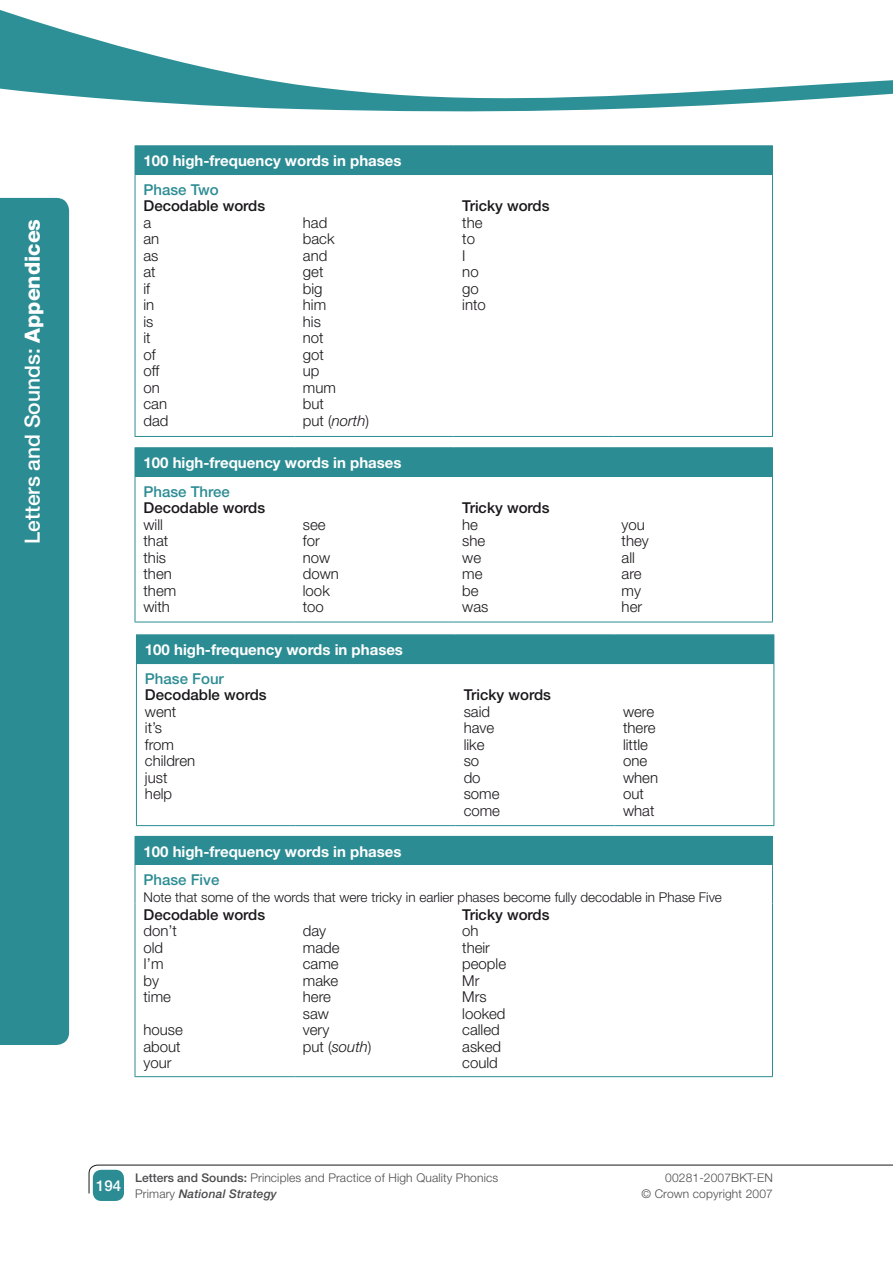
<style>
.page{position:relative;width:893px;height:1263px;background:#fff}
.page>*{position:absolute;margin:0;border:0;box-sizing:border-box;transform-origin:0 0}
.t1{font:500 21px "Helvetica Neue LT";color:#fff}
.t2{font:300 15px/16.5px "Helvetica Neue LT";color:#1a171b}
.t3{font:700 15px "Helvetica Neue LT";color:#fff}
.t4{font:500 15px "Helvetica Neue LT";color:#1a171b}
.t5{font:500 15px "Helvetica Neue LT";color:#2c8c93}
.t6{font:500 15px "Helvetica Neue LT";color:#fff}
.t7{font:300 13.5px "Helvetica Neue LT";color:#1a171b}
.t8{font:300 12px/16.5px "Helvetica Neue LT";letter-spacing:.01em;color:#4b4b4d}
.s1{font-weight:800}
.s2{font-style:italic}
.s3{font-weight:500}
.s4{font-weight:500;font-style:italic}
</style>
<div class="page">
<div style="left:93px;top:1170px;width:31px;height:31px;background:#2c8c93;border-radius:9px"></div>
<div style="left:0;top:198px;width:69px;height:847px;background:#2c8c93"></div>
<svg style="left:0;top:10px;width:892px;height:102px"></svg>
<svg style="left:88px;top:1164px;width:805px;height:30px"></svg>
<svg style="left:892px;top:80px;width:1px;height:14px"></svg>
<div style="left:136px;top:635px;width:638px;height:28px;background:#2c8c93"></div>
<hr style="left:136px;top:634px;width:160px;height:1px;background:#2c8c93">
<hr style="left:296px;top:634px;width:159px;height:1px;background:#2c8c93">
<hr style="left:455px;top:634px;width:160px;height:1px;background:#2c8c93">
<hr style="left:615px;top:634px;width:159px;height:1px;background:#2c8c93">
<hr style="left:136px;top:663px;width:160px;height:1px;background:#2c8c93">
<hr style="left:136px;top:664px;width:1px;height:161px;background:#2c8c93">
<hr style="left:296px;top:663px;width:159px;height:1px;background:#2c8c93">
<hr style="left:455px;top:663px;width:160px;height:1px;background:#2c8c93">
<hr style="left:615px;top:663px;width:159px;height:1px;background:#2c8c93">
<hr style="left:773px;top:664px;width:1px;height:161px;background:#2c8c93">
<hr style="left:136px;top:825px;width:160px;height:1px;background:#2c8c93">
<hr style="left:296px;top:825px;width:159px;height:1px;background:#2c8c93">
<hr style="left:455px;top:825px;width:160px;height:1px;background:#2c8c93">
<hr style="left:615px;top:825px;width:159px;height:1px;background:#2c8c93">
<div style="left:135px;top:836px;width:637px;height:29px;background:#2c8c93"></div>
<hr style="left:613px;top:836px;width:160px;height:1px;background:#2c8c93">
<svg style="left:772px;top:837px;width:1px;height:28px"></svg>
<hr style="left:135px;top:903px;width:1px;height:173px;background:#2c8c93">
<hr style="left:772px;top:903px;width:1px;height:173px;background:#2c8c93">
<hr style="left:135px;top:1076px;width:159px;height:1px;background:#2c8c93">
<hr style="left:294px;top:1076px;width:160px;height:1px;background:#2c8c93">
<hr style="left:454px;top:1076px;width:159px;height:1px;background:#2c8c93">
<hr style="left:613px;top:1076px;width:160px;height:1px;background:#2c8c93">
<hr style="left:135px;top:865px;width:1px;height:38px;background:#2c8c93">
<hr style="left:772px;top:865px;width:1px;height:38px;background:#2c8c93">
<div style="left:135px;top:146px;width:637px;height:29px;background:#2c8c93"></div>
<hr style="left:135px;top:145px;width:159px;height:1px;background:#2c8c93">
<hr style="left:294px;top:145px;width:160px;height:1px;background:#2c8c93">
<hr style="left:454px;top:145px;width:159px;height:1px;background:#2c8c93">
<hr style="left:613px;top:145px;width:160px;height:1px;background:#2c8c93">
<svg style="left:772px;top:146px;width:1px;height:28px"></svg>
<hr style="left:135px;top:175px;width:1px;height:261px;background:#2c8c93">
<hr style="left:613px;top:174px;width:160px;height:1px;background:#2c8c93">
<hr style="left:772px;top:175px;width:1px;height:261px;background:#2c8c93">
<hr style="left:135px;top:436px;width:159px;height:1px;background:#2c8c93">
<hr style="left:294px;top:436px;width:160px;height:1px;background:#2c8c93">
<hr style="left:454px;top:436px;width:159px;height:1px;background:#2c8c93">
<hr style="left:613px;top:436px;width:160px;height:1px;background:#2c8c93">
<div style="left:135px;top:448px;width:637px;height:28px;background:#2c8c93"></div>
<hr style="left:135px;top:447px;width:159px;height:1px;background:#2c8c93">
<hr style="left:294px;top:447px;width:160px;height:1px;background:#2c8c93">
<hr style="left:454px;top:447px;width:159px;height:1px;background:#2c8c93">
<hr style="left:613px;top:447px;width:160px;height:1px;background:#2c8c93">
<svg style="left:772px;top:448px;width:1px;height:28px"></svg>
<hr style="left:135px;top:476px;width:159px;height:1px;background:#2c8c93">
<hr style="left:135px;top:477px;width:1px;height:145px;background:#2c8c93">
<hr style="left:294px;top:476px;width:160px;height:1px;background:#2c8c93">
<hr style="left:454px;top:476px;width:159px;height:1px;background:#2c8c93">
<hr style="left:613px;top:476px;width:160px;height:1px;background:#2c8c93">
<hr style="left:772px;top:477px;width:1px;height:145px;background:#2c8c93">
<hr style="left:135px;top:622px;width:159px;height:1px;background:#2c8c93">
<hr style="left:294px;top:622px;width:160px;height:1px;background:#2c8c93">
<hr style="left:454px;top:622px;width:159px;height:1px;background:#2c8c93">
<hr style="left:613px;top:622px;width:160px;height:1px;background:#2c8c93">
<h1 class="t1" style="left:20px;top:544px;width:327px;rotate:-90deg">Letters and Sounds: <span class="s1">Appendices</span></h1>
<p class="t3" style="left:144px;top:151px;width:260px">100 high-frequency words in phases</p>
<p class="t5" style="left:144px;top:180px;width:77px">Phase Two</p>
<p class="t4" style="left:144px;top:197px;width:123px">Decodable words</p>
<p class="t2" style="left:144px;top:214px;width:27px">a an as at<br>if<br>in<br>is<br>it<br>of off on can dad</p>
<p class="t2" style="left:303px;top:214px;width:68px">had<br>back<br>and<br>get<br>big<br>him<br>his<br>not<br>got<br>up<br>mum<br>but<br>put (<span class="s2">north</span>)</p>
<p class="t3" style="left:143px;top:453px;width:260px">100 high-frequency words in phases</p>
<p class="t5" style="left:143px;top:482px;width:88px">Phase Three</p>
<p class="t4" style="left:143px;top:499px;width:123px">Decodable words</p>
<p class="t2" style="left:143px;top:516px;width:34px">will that this then them with</p>
<p class="t2" style="left:303px;top:516px;width:38px">see for now down look too</p>
<p class="t3" style="left:145px;top:640px;width:260px">100 high-frequency words in phases</p>
<p class="t5" style="left:145px;top:669px;width:80px">Phase Four</p>
<p class="t4" style="left:145px;top:686px;width:123px">Decodable words</p>
<p class="t2" style="left:145px;top:703px;width:52px">went it’s<br>from children just help</p>
<p class="t4" style="left:462px;top:197px;width:89px">Tricky words</p>
<p class="t2" style="left:462px;top:214px;width:25px">the to<br>I<br>no go into</p>
<p class="t4" style="left:462px;top:499px;width:89px">Tricky words</p>
<p class="t2" style="left:462px;top:516px;width:28px">he she we me be was</p>
<p class="t2" style="left:622px;top:516px;width:29px">you they all are my her</p>
<p class="t4" style="left:464px;top:686px;width:89px">Tricky words</p>
<p class="t2" style="left:464px;top:703px;width:38px">said have like so<br>do some come</p>
<p class="t2" style="left:623px;top:703px;width:37px">were there little one when out what</p>
<p class="t3" style="left:143px;top:842px;width:260px">100 high-frequency words in phases</p>
<p class="t5" style="left:143px;top:871px;width:77px">Phase Five</p>
<p class="t7" style="left:143px;top:889px;width:580px">Note that some of the words that were tricky in earlier phases become fully decodable in Phase Five</p>
<p class="t4" style="left:143px;top:905px;width:123px">Decodable words</p>
<p class="t2" style="left:143px;top:922px;width:35px">don’t old<br>I’m by time</p>
<p class="t2" style="left:143px;top:1021px;width:41px">house about your</p>
<p class="t4" style="left:462px;top:905px;width:89px">Tricky words</p>
<p class="t2" style="left:462px;top:922px;width:45px">oh their people<br>Mr<br>Mrs looked called asked could</p>
<p class="t2" style="left:303px;top:922px;width:70px">day<br>made came make<br>here<br>saw<br>very<br>put (<span class="s2">south</span>)</p>
<p class="t6" style="left:96px;top:1176px;width:9px">194</p>
<p class="t8" style="left:135px;top:1169px;width:364px"><span class="s3">Letters and Sounds:</span> Principles and Practice of High Quality Phonics<br>Primary <span class="s4">National Strategy</span></p>
<p class="t8" style="left:641px;top:1169px;width:133px;text-align:right">00281-2007BKT-EN<br>© Crown copyright 2007</p>
</div>
